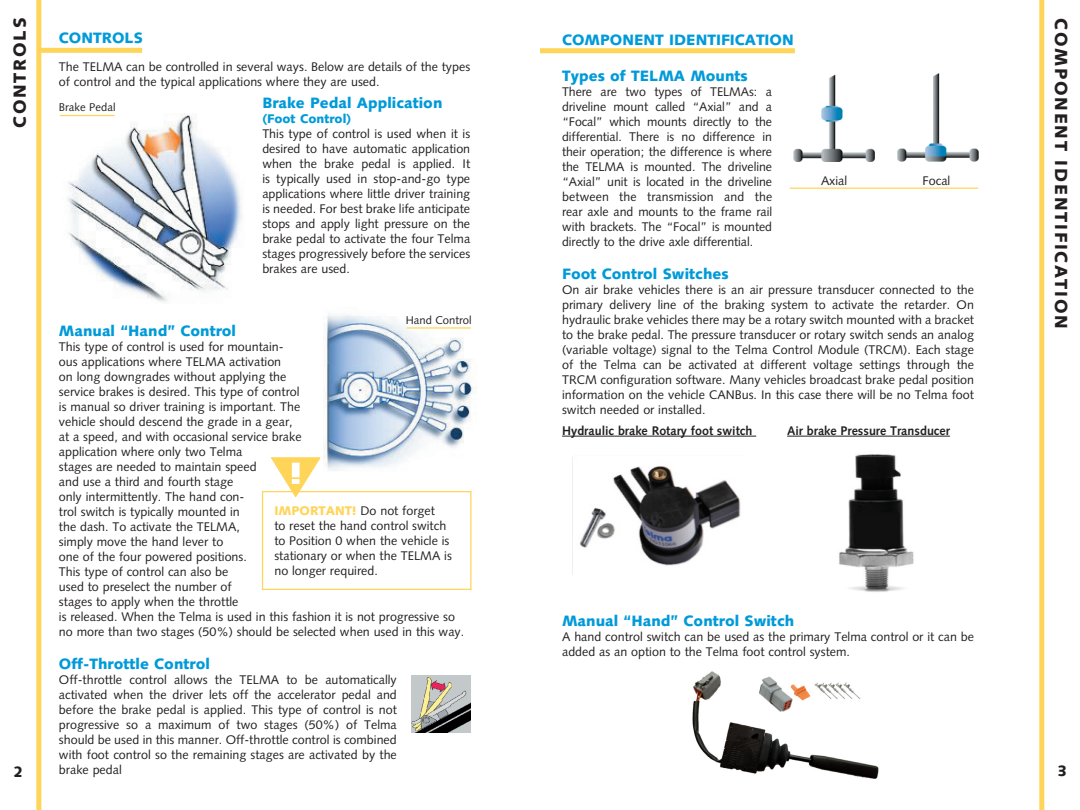
<style>
.page{position:relative;width:1080px;height:810px;background:#fff}
.page>*{position:absolute;margin:0;border:0;box-sizing:border-box;transform-origin:0 0}
.t1{font:900 17.5px "Syntax";letter-spacing:.1em;color:#231f20}
.t2{font:900 15px "Syntax";color:#009ad9}
.t3{font:900 15px "Syntax";color:#231f20}
.t4{font:12.5px/15px "Syntax";color:#231f20;text-align:justify}
.t5{font:700 12.5px "Syntax";color:#231f20}
.t6{font:900 12.5px "Syntax";color:#009ad9}
.t7{font:11.25px "Syntax";color:#231f20}
.s1{font-weight:900;color:#fed559}
</style>
<div class="page">
<hr style="left:562px;top:436px;width:194px;height:1px;background:#231f20">
<hr style="left:787px;top:436px;width:163px;height:1px;background:#231f20">
<div style="left:540px;top:48px;width:255px;height:5px;background:#fed559"></div>
<img style="left:793px;top:73px;width:186px;height:89px">
<hr style="left:790px;top:188px;width:188px;height:1px;background:#fed559">
<div style="left:36px;top:0;width:5px;height:810px;background:#fed559"></div>
<div style="left:1039px;top:0;width:5px;height:810px;background:#fed559"></div>
<img style="left:839px;top:454px;width:75px;height:138px">
<img style="left:579px;top:466px;width:162px;height:100px">
<img style="left:63px;top:114px;width:179px;height:189px">
<img style="left:324px;top:313px;width:150px;height:158px">
<div style="left:262px;top:491px;width:209px;height:99px;border:1px solid #fed559"></div>
<svg style="left:271px;top:457px;width:49px;height:40px"></svg>
<hr style="left:60px;top:115px;width:55px;height:1px;background:#fed559">
<hr style="left:407px;top:327px;width:64px;height:2px;background:#fed559">
<img style="left:412px;top:676px;width:58px;height:57px">
<div style="left:40px;top:48px;width:102px;height:5px;background:#fed559"></div>
<img style="left:692px;top:671px;width:187px;height:108px">
<p class="t1" style="left:9px;top:128px;width:112px;rotate:-90deg">CONTROLS</p>
<p class="t3" style="left:13px;top:763px;width:11px">2</p>
<p class="t2" style="left:59px;top:29px;width:85px">CONTROLS</p>
<p class="t4" style="left:59px;top:59px;width:413px">The TELMA can be controlled in several ways. Below are details of the types of control and the typical applications where they are used.</p>
<p class="t2" style="left:262px;top:93px;width:182px">Brake Pedal Application</p>
<p class="t6" style="left:262px;top:111px;width:90px">(Foot Control)</p>
<p class="t4" style="left:262px;top:126px;width:209px">This type of control is used when it is desired to have automatic application when the brake pedal is applied. It is typically used in stop-and-go type applications where little driver training is needed. For best brake life anticipate stops and apply light pressure on the brake pedal to activate the four Telma stages progressively before the services brakes are used.</p>
<p class="t7" style="left:59px;top:101px;width:58px">Brake Pedal</p>
<p class="t7" style="left:406px;top:313px;width:67px">Hand Control</p>
<p class="t2" style="left:59px;top:321px;width:179px">Manual “Hand” Control</p>
<p class="t4" style="left:59px;top:339px;width:407px;text-align:left">This type of control is used for mountain-<br>ous applications where TELMA activation<br>on long downgrades without applying the<br>service brakes is desired. This type of control<br>is manual so driver training is important. The<br>vehicle should descend the grade in a gear,<br>at a speed, and with occasional service brake<br>application where only two Telma<br>stages are needed to maintain speed<br>and use a third and fourth stage<br>only intermittently. The hand con-<br>trol switch is typically mounted in<br>the dash. To activate the TELMA,<br>simply move the hand lever to<br>one of the four powered positions.<br>This type of control can also be<br>used to preselect the number of<br>stages to apply when the throttle<br>is released. When the Telma is used in this fashion it is not progressive so no more than two stages (50%) should be selected when used in this way.</p>
<p class="t2" style="left:59px;top:654px;width:152px">Off-Throttle Control</p>
<p class="t4" style="left:59px;top:672px;width:339px">Off-throttle control allows the TELMA to be automatically activated when the driver lets off the accelerator pedal and before the brake pedal is applied. This type of control is not progressive so a maximum of two stages (50%) of Telma should be used in this manner. Off-throttle control is combined with foot control so the remaining stages are activated by the brake pedal</p>
<p class="t4" style="left:274px;top:503px;width:179px;text-align:left"><span class="s1">IMPORTANT!</span> Do not forget<br>to reset the hand control switch to Position 0 when the vehicle is stationary or when the TELMA is no longer required.</p>
<p class="t2" style="left:562px;top:30px;width:233px">COMPONENT IDENTIFICATION</p>
<p class="t2" style="left:562px;top:67px;width:187px">Types of TELMA Mounts</p>
<p class="t4" style="left:562px;top:84px;width:212px">There are two types of TELMAs: a driveline mount called “Axial” and a “Focal” which mounts directly to the differential. There is no difference in their operation; the difference is where the TELMA is mounted. The driveline “Axial” unit is located in the driveline between the transmission and the rear axle and mounts to the frame rail with brackets. The “Focal” is mounted directly to the drive axle differential.</p>
<p class="t2" style="left:562px;top:265px;width:168px">Foot Control Switches</p>
<p class="t4" style="left:562px;top:282px;width:413px">On air brake vehicles there is an air pressure transducer connected to the primary delivery line of the braking system to activate the retarder. On hydraulic brake vehicles there may be a rotary switch mounted with a bracket to the brake pedal. The pressure transducer or rotary switch sends an analog (variable voltage) signal to the Telma Control Module (TRCM). Each stage of the Telma can be activated at different voltage settings through the TRCM configuration software. Many vehicles broadcast brake pedal position information on the vehicle CANBus. In this case there will be no Telma foot switch needed or installed.</p>
<p class="t5" style="left:562px;top:423px;width:192px">Hydraulic brake Rotary foot switch</p>
<p class="t5" style="left:787px;top:423px;width:164px">Air brake Pressure Transducer</p>
<p class="t4" style="left:821px;top:173px;width:28px">Axial</p>
<p class="t4" style="left:923px;top:173px;width:29px">Focal</p>
<p class="t2" style="left:562px;top:612px;width:234px">Manual “Hand” Control Switch</p>
<p class="t4" style="left:562px;top:630px;width:413px">A hand control switch can be used as the primary Telma control or it can be added as an option to the Telma foot control system.</p>
<p class="t1" style="left:1072px;top:18px;width:312px;rotate:90deg">COMPONENT IDENTIFICATION</p>
<p class="t3" style="left:1058px;top:762px;width:11px">3</p>
</div>
